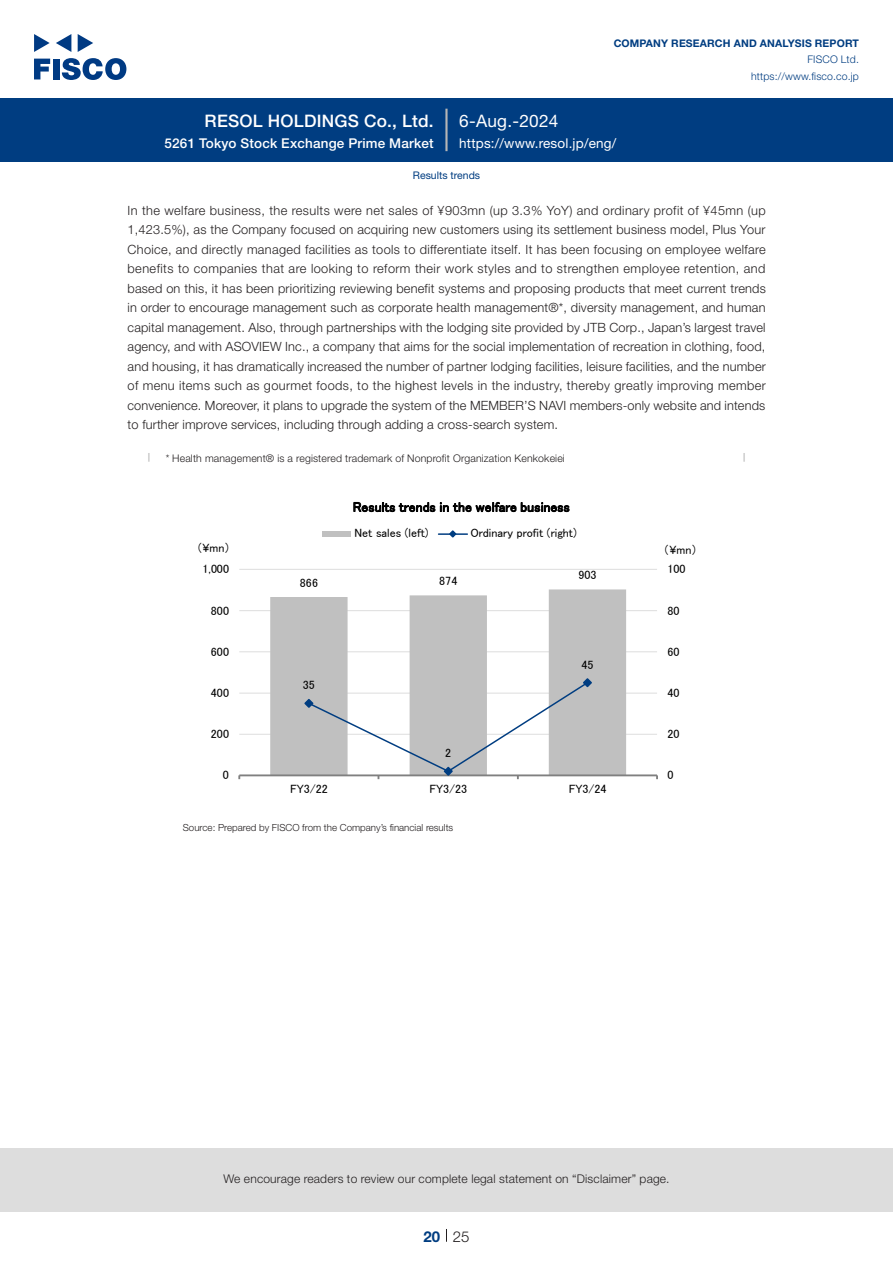
<style>
.page{position:relative;width:893px;height:1263px;background:#fff}
.page>*{position:absolute;margin:0;border:0;box-sizing:border-box;transform-origin:0 0}
.t1{font:500 17.25px "Helvetica Neue LT Std";letter-spacing:.015em;color:#fff}
.t2{font:17.25px "Helvetica Neue LT Std";letter-spacing:.015em;color:#fff}
.t3{font:300 15px "Helvetica Neue LT Std";color:#231f20}
.t4{font:700 15px "Helvetica Neue LT Std";color:#003d81}
.t5{font:500 13.5px "Helvetica Neue LT Std";letter-spacing:.015em;color:#fff}
.t6{font:13.5px "MS P Gothic";letter-spacing:.01em;color:#000}
.t7{font:13.5px "Helvetica Neue LT Std";letter-spacing:.015em;color:#fff}
.本文_e{font:300 12.75px/19.5px "Helvetica Neue LT Std";letter-spacing:.015em;color:#231f20;text-align:justify}
.t8{font:12px "MS P Gothic";color:#000}
.t9{font:300 12px "Helvetica Neue LT Std";letter-spacing:.015em;color:#231f20}
.t10{font:300 10.5px "Helvetica Neue LT Std";letter-spacing:.015em;color:#231f20}
.t11{font:700 10.5px "Helvetica Neue LT Std";letter-spacing:.015em;color:#003d81}
.t12{font:300 10.5px/16.5px "Helvetica Neue LT Std";letter-spacing:.015em;color:#003d81;text-align:right}
.ヘッダー_e{font:10.5px "Helvetica Neue LT Std";color:#003d81}
.表組み基本スタイル_en{font:300 9.75px "Helvetica Neue LT Std";color:#231f20}
</style>
<div class="page">
<div style="left:0;top:1148px;width:893px;height:64px;background:#ddd"></div>
<svg style="left:34px;top:59px;width:16px;height:20px"></svg>
<div style="left:53px;top:59px;width:6px;height:20px;background:#003a83"></div>
<svg style="left:62px;top:58px;width:64px;height:22px"></svg>
<svg style="left:34px;top:34px;width:16px;height:18px"></svg>
<svg style="left:78px;top:34px;width:15px;height:18px"></svg>
<svg style="left:56px;top:34px;width:15px;height:18px"></svg>
<div style="left:0;top:98px;width:893px;height:64px;background:#003d81"></div>
<hr style="left:445px;top:109px;width:3px;height:42px;background:#b5b5b6">
<svg style="left:446px;top:1229px;width:1px;height:13px"></svg>
<svg style="left:148px;top:453px;width:2px;height:9px"></svg>
<svg style="left:743px;top:453px;width:2px;height:9px"></svg>
<hr style="left:239px;top:734px;width:418px;height:1px;background:#ddd">
<hr style="left:239px;top:693px;width:418px;height:1px;background:#ddd">
<hr style="left:239px;top:651px;width:418px;height:1px;background:#ddd">
<hr style="left:239px;top:610px;width:418px;height:1px;background:#ddd">
<hr style="left:239px;top:569px;width:418px;height:1px;background:#ddd">
<svg style="left:270px;top:589px;width:356px;height:185px;fill:#c0c0c0"></svg>
<hr style="left:239px;top:774px;width:418px;height:2px;background:#808080">
<svg style="left:303px;top:677px;width:290px;height:102px"></svg>
<div style="left:323px;top:531px;width:28px;height:6px;background:#c0c0c0"></div>
<hr style="left:439px;top:533px;width:28px;height:2px;background:#003d81">
<svg style="left:448px;top:530px;width:10px;height:8px"></svg>
<h1 class="t1" style="left:205px;top:110px;width:231px">RESOL HOLDINGS Co., Ltd.</h1>
<p class="t5" style="left:165px;top:135px;width:271px">5261 Tokyo Stock Exchange Prime Market</p>
<h1 class="t2" style="left:459px;top:110px;width:101px">6-Aug.-2024</h1>
<p class="t11" style="left:614px;top:37px;width:247px">COMPANY RESEARCH AND ANALYSIS REPORT</p>
<p class="t12" style="left:751px;top:51px;width:109px">FISCO Ltd. https://www.fisco.co j p.</p>
<p class="t7" style="left:459px;top:135px;width:159px">https://www.resol j p. /eng/</p>
<p class="ヘッダー_e" style="left:413px;top:169px;width:69px">Results trends</p>
<p class="本文_e" style="left:128px;top:200px;width:640px">In the welfare business, the results were net sales of ¥903mn (up 3.3% YoY) and ordinary profit of ¥45mn (up 1,423.5% ,) as the Company focused on acquiring new customers using its settlement business model, Plus Your Choice, and directly managed facilities as tools to differentiate itself It. has been focusing on employee welfare benefits to companies that are looking to reform their work styles and to strengthen employee retention, and based on this it, has been prioritizing reviewing benefit systems and proposing products that meet current trends in order to encourage management such as corporate health management®*, diversity management, and human capital management. Also, through partnerships with the lodging site provided by JTB Corp., Japan s’ largest travel agency, and with ASOVIEW Inc a., company that aims for the social implementation of recreation in clothing, food, and housing it, has dramatically increased the number of partner lodging facilities, leisure facilities, and the number of menu items such as gourmet foods, to the highest levels in the industry, thereby greatly improving member convenience. Moreover it, plans to upgrade the system of the MEMBER S’ NAVI members-only website and intends to further improve services, including through adding a cross-search system.</p>
<p class="t10" style="left:166px;top:451px;width:401px">* Health management® is a registered trademark of Nonprofit Organization Kenkokeiei</p>
<p class="t8" style="left:196px;top:542px;width:36px">¥（ mn）</p>
<p class="t8" style="left:203px;top:563px;width:28px">1,000</p>
<p class="t8" style="left:211px;top:604px;width:20px">800</p>
<p class="t8" style="left:211px;top:645px;width:20px">600</p>
<p class="t8" style="left:211px;top:687px;width:20px">400</p>
<p class="t8" style="left:211px;top:728px;width:20px">200</p>
<p class="t8" style="left:223px;top:769px;width:8px">0</p>
<p class="t8" style="left:300px;top:576px;width:20px">866</p>
<p class="t6" style="left:353px;top:500px;width:219px">Results trends in the welfare business</p>
<p class="t8" style="left:470px;top:527px;width:108px">Ordinary profit (right(</p>
<p class="t8" style="left:354px;top:527px;width:76px">Net sales (left)</p>
<p class="t8" style="left:439px;top:575px;width:20px">874</p>
<p class="t8" style="left:578px;top:569px;width:20px">903</p>
<p class="t8" style="left:303px;top:679px;width:14px">35</p>
<p class="t8" style="left:290px;top:783px;width:39px">FY3/22</p>
<p class="t8" style="left:445px;top:747px;width:8px">2</p>
<p class="t8" style="left:429px;top:783px;width:39px">FY3/23</p>
<p class="t8" style="left:581px;top:658px;width:14px">45</p>
<p class="t8" style="left:569px;top:783px;width:39px">FY3/24</p>
<p class="表組み基本スタイル_en" style="left:183px;top:821px;width:272px">Source: Prepared by FISCO from the Company s’ financial results</p>
<p class="t8" style="left:663px;top:543px;width:36px">（¥mn(</p>
<p class="t8" style="left:667px;top:563px;width:20px">100</p>
<p class="t8" style="left:667px;top:604px;width:13px">80</p>
<p class="t8" style="left:667px;top:645px;width:13px">60</p>
<p class="t8" style="left:667px;top:687px;width:13px">40</p>
<p class="t8" style="left:667px;top:728px;width:13px">20</p>
<p class="t8" style="left:667px;top:769px;width:8px">0</p>
<p class="t9" style="left:223px;top:1171px;width:448px">We encourage readers to review our complete legal statement on “Disclaimer” page.</p>
<p class="t4" style="left:423px;top:1227px;width:18px">20</p>
<p class="t3" style="left:453px;top:1227px;width:18px">25</p>
</div>
